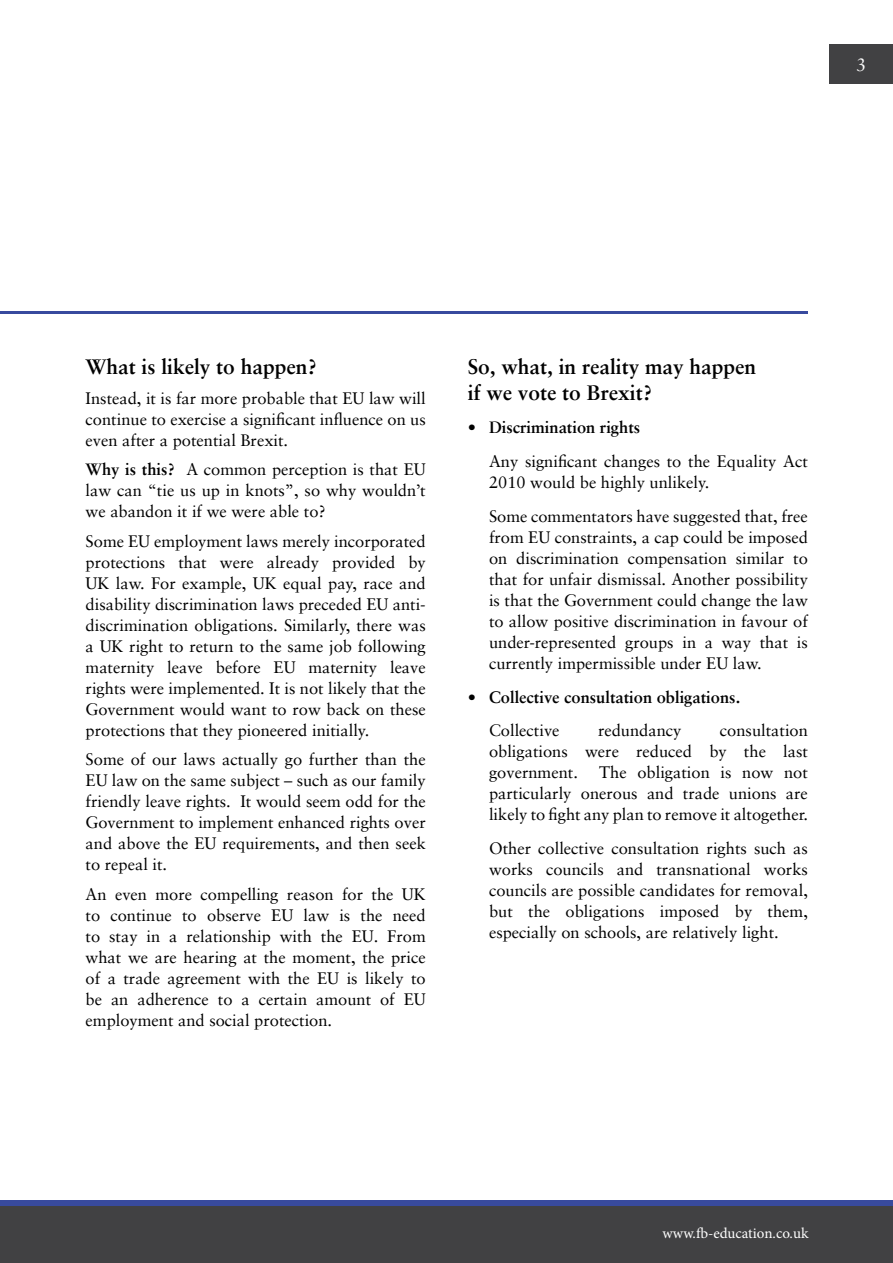
<style>
.page{position:relative;width:893px;height:1263px;background:#fff}
.page>*{position:absolute;margin:0;border:0;box-sizing:border-box;transform-origin:0 0}
.t1{font:700 21px/25.5px "Sabon LT";color:#000}
.t2{font:18px "Sabon LT";color:#fff}
.t3{font:16.5px/21px "Sabon LT";color:#000;text-align:justify}
.t4{font:700 16.5px "Sabon LT";color:#000}
.t5{font:15px "Minion Pro";color:#fff}
.s1{font-weight:700}
</style>
<div class="page">
<div style="left:829px;top:44px;width:64px;height:40px;background:#414143"></div>
<div style="left:0;top:1205px;width:893px;height:58px;background:#414143"></div>
<div style="left:0;top:1200px;width:893px;height:5px;background:#384a9e"></div>
<hr style="left:0;top:312px;width:808px;height:2px;background:#384a9e">
<p class="t2" style="left:856px;top:54px;width:12px">3</p>
<p class="t1" style="left:86px;top:353px;width:233px">What is likely to happen?</p>
<p class="t3" style="left:86px;top:387px;width:342px">Instead, it is far more probable that EU law will continue to exercise a significant influence on us even after a potential Brexit.</p>
<p class="t3" style="left:86px;top:459px;width:342px"><span class="s1">Why is this?</span> A common perception is that EU law can “tie us up in knots”, so why wouldn’t we abandon it if we were able to?</p>
<p class="t3" style="left:86px;top:530px;width:342px">Some EU employment laws merely incorporated protections that were already provided by UK law. For example, UK equal pay, race and disability discrimination laws preceded EU anti&shy;discrimination obligations. Similarly, there was a UK right to return to the same job following maternity leave before EU maternity leave rights were implemented. It is not likely that the Government would want to row back on these protections that they pioneered initially.</p>
<p class="t3" style="left:86px;top:749px;width:342px">Some of our laws actually go further than the EU law on the same subject – such as our family friendly leave rights. It would seem odd for the Government to implement enhanced rights over and above the EU requirements, and then seek to repeal it.</p>
<p class="t3" style="left:86px;top:883px;width:342px">An even more compelling reason for the UK to continue to observe EU law is the need to stay in a relationship with the EU. From what we are hearing at the moment, the price of a trade agreement with the EU is likely to be an adherence to a certain amount of EU employment and social protection.</p>
<p class="t1" style="left:468px;top:353px;width:290px">So, what, in reality may happen if we vote to Brexit?</p>
<p class="t4" style="left:468px;top:417px;width:174px">• Discrimination rights</p>
<p class="t3" style="left:489px;top:451px;width:320px">Any significant changes to the Equality Act<br>2010 would be highly unlikely.</p>
<p class="t3" style="left:489px;top:505px;width:320px">Some commentators have suggested that, free from EU constraints, a cap could be imposed on discrimination compensation similar to that for unfair dismissal. Another possibility is that the Government could change the law to allow positive discrimination in favour of under-represented groups in a way that is currently impermissible under EU law.</p>
<p class="t4" style="left:468px;top:687px;width:274px">• Collective consultation obligations.</p>
<p class="t3" style="left:489px;top:720px;width:72px">Collective</p>
<p class="t3" style="left:598px;top:720px;width:85px">redundancy</p>
<p class="t3" style="left:489px;top:720px;width:320px;text-indent:231px">consultation obligations were reduced by the last government.</p>
<p class="t3" style="left:489px;top:762px;width:320px;text-indent:110px">The obligation is now not particularly onerous and trade unions are likely to fight any plan to remove it altogether.</p>
<p class="t3" style="left:489px;top:838px;width:320px">Other collective consultation rights such as works councils and transnational works councils are possible candidates for removal, but the obligations imposed by them, especially on schools, are relatively light.</p>
<p class="t5" style="left:662px;top:1223px;width:147px">www.fb-education.co.uk</p>
</div>
